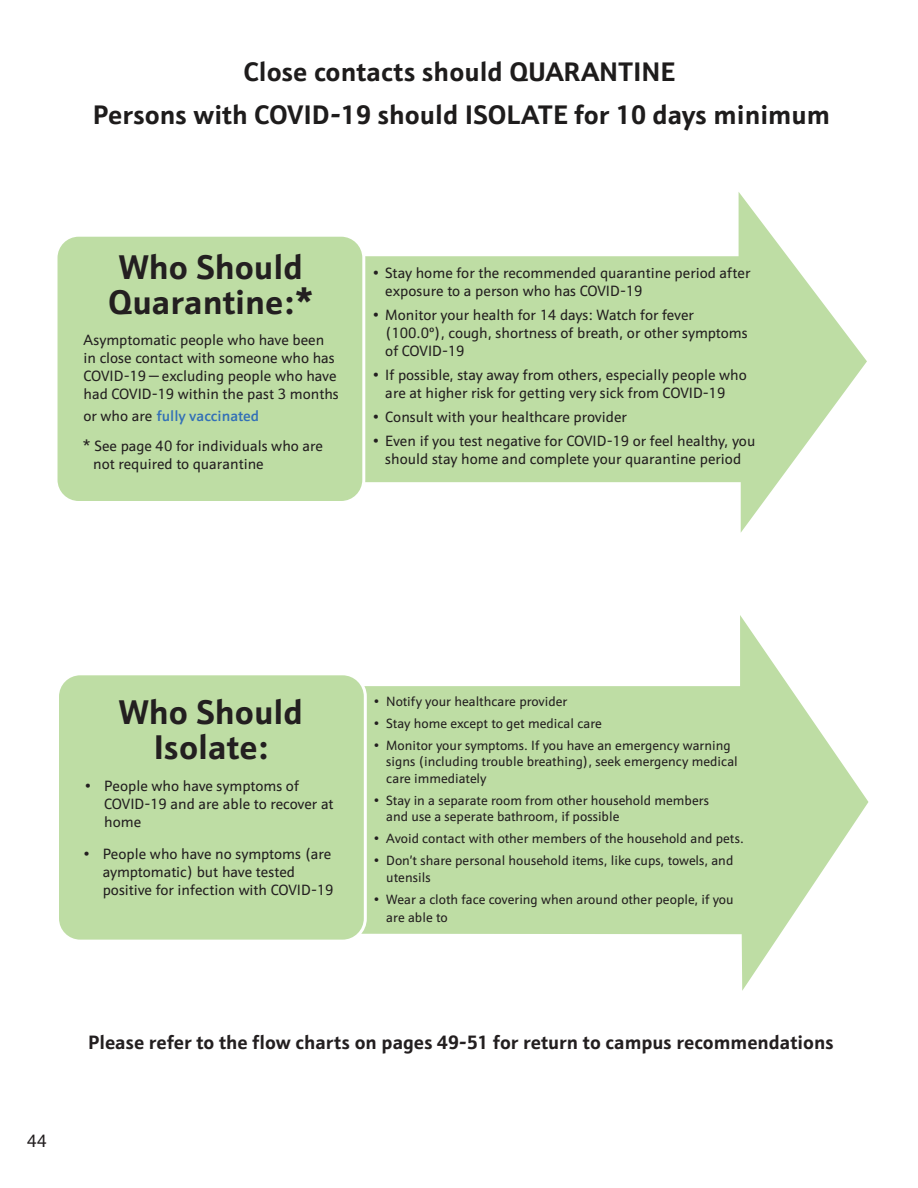
<style>
.page{position:relative;width:918px;height:1188px;background:#fff}
.page>*{position:absolute;margin:0;border:0;box-sizing:border-box;transform-origin:0 0}
.t1{font:700 34.5px "Schnebel Sans ME";color:#231f20}
.t2{font:700 27px "Schnebel Sans ME";color:#1e1c1c}
.t3{font:700 19.5px "Schnebel Sans ME";color:#231f20}
.t4{font:18px "Schnebel Sans ME";color:#231f20}
.t5{font:15px/18px "Schnebel Sans ME";color:#231f20}
.t6{font:500 15px "Schnebel Sans ME";color:#326fb7}
.t7{font:13.5px/16.2px "Schnebel Sans ME";color:#231f20}
.s1{font-weight:400;color:#231f20}
</style>
<div class="page">
<svg style="left:365px;top:192px;width:502px;height:341px;fill:#bedda4"></svg>
<div style="left:56px;top:235px;width:308px;height:268px;background:#bedda4;border-radius:23px"></div>
<div style="left:55px;top:234px;width:310px;height:270px;border:3px solid #fff;border-radius:23px"></div>
<svg style="left:361px;top:615px;width:507px;height:376px;fill:#bedda4"></svg>
<div style="left:58px;top:674px;width:307px;height:267px;background:#bedda4;border-radius:23px"></div>
<div style="left:56px;top:672px;width:311px;height:271px;border:3px solid #fff;border-radius:23px"></div>
<p class="t2" style="left:244px;top:50px;width:434px">Close contacts should QUARANTINE</p>
<p class="t2" style="left:93px;top:93px;width:739px">Persons with COVID-19 should ISOLATE for 10 days minimum</p>
<p class="t1" style="left:119px;top:239px;width:186px">Who Should</p>
<p class="t1" style="left:108px;top:273px;width:207px">Quarantine:*</p>
<p class="t5" style="left:83px;top:331px;width:257px">Asymptomatic people who have been in close contact with someone who has COVID-19 — excluding people who have had COVID-19 within the past 3 months</p>
<p class="t6" style="left:83px;top:404px;width:177px"><span class="s1">or who are</span> fully vaccinated</p>
<p class="t5" style="left:93px;top:437px;width:231px;text-indent:-11px">* See page 40 for individuals who are not required to quarantine</p>
<p class="t5" style="left:385px;top:264px;width:367px;text-indent:-14px">• Stay home for the recommended quarantine period after exposure to a person who has COVID-19</p>
<p class="t5" style="left:385px;top:306px;width:364px;text-indent:-14px">• Monitor your health for 14 days: Watch for fever (100.0º), cough, shortness of breath, or other symptoms of COVID-19</p>
<p class="t5" style="left:372px;top:366px;width:377px;text-align:center">• If possible, stay away from others, especially people who are at higher risk for getting very sick from COVID-19</p>
<p class="t5" style="left:372px;top:408px;width:257px">• Consult with your healthcare provider</p>
<p class="t5" style="left:372px;top:432px;width:385px;text-align:center">• Even if you test negative for COVID-19 or feel healthy, you should stay home and complete your quarantine period</p>
<p class="t1" style="left:119px;top:684px;width:186px">Who Should</p>
<p class="t1" style="left:153px;top:718px;width:117px">Isolate:</p>
<p class="t5" style="left:104px;top:777px;width:231px;text-indent:-20px">• People who have symptoms of<br>COVID-19 and are able to recover at home</p>
<p class="t5" style="left:103px;top:845px;width:232px;text-indent:-20px">• People who have no symptoms (are aymptomatic) but have tested positive for infection with COVID-19</p>
<p class="t7" style="left:373px;top:693px;width:196px">• Notify your healthcare provider</p>
<p class="t7" style="left:373px;top:715px;width:231px">• Stay home except to get medical care</p>
<p class="t7" style="left:373px;top:737px;width:359px">• Monitor your symptoms. If you have an emergency warning</p>
<p class="t7" style="left:386px;top:754px;width:353px">signs (including trouble breathing), seek emergency medical</p>
<p class="t7" style="left:386px;top:770px;width:102px">care immediately</p>
<p class="t7" style="left:386px;top:792px;width:324px;text-indent:-13px">• Stay in a separate room from other household members and use a seperate bathroom, if possible</p>
<p class="t7" style="left:373px;top:830px;width:373px">• Avoid contact with other members of the household and pets.</p>
<p class="t7" style="left:386px;top:853px;width:349px;text-indent:-13px">• Don’t share personal household items, like cups, towels, and utensils</p>
<p class="t7" style="left:373px;top:891px;width:362px">• Wear a cloth face covering when around other people, if you</p>
<p class="t7" style="left:386px;top:909px;width:63px">are able to</p>
<p class="t4" style="left:27px;top:1128px;width:22px">44</p>
<p class="t3" style="left:88px;top:1026px;width:747px">Please refer to the flow charts on pages 49-51 for return to campus recommendations</p>
</div>
